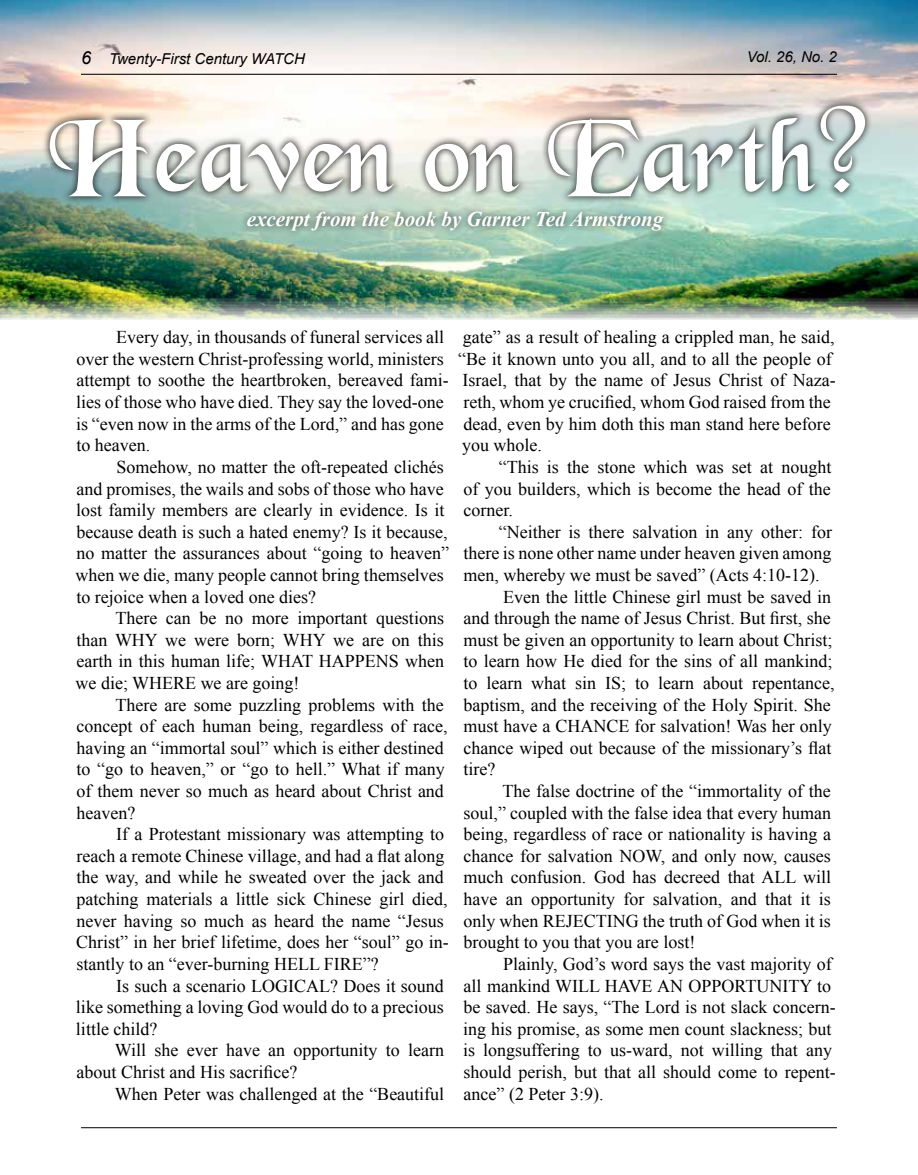
<style>
.page{position:relative;width:918px;height:1175px;background:#fff}
.page>*{position:absolute;margin:0;border:0;box-sizing:border-box;transform-origin:0 0}
.t1{font:109.5px "Newborough";color:#fff}
.t2{font:italic 700 21px "Times New Roman";color:#fff}
.t3{font:18px/21.6px "Times New Roman";color:#000}
.t4{font:italic 15px "Arial";color:#000}
.s1{font-size:18px}
</style>
<div class="page">
<hr style="left:81px;top:1127px;width:756px;height:1px;background:#000">
<img style="left:0;top:0;width:918px;height:320px">
<div style="left:240px;top:204px;width:431px;height:34px;background:#000;opacity:.75"></div>
<hr style="left:81px;top:74px;width:756px;height:1px;background:#000">
<div style="left:41px;top:109px;width:782px;height:96px;background:#000;opacity:.75"></div>
<div style="left:813px;top:98px;width:60px;height:102px;background:#000;opacity:.75"></div>
<p class="t4" style="left:81px;top:49px;width:225px"><span class="s1">6</span> Twenty-First Century WATCH</p>
<p class="t4" style="left:747px;top:47px;width:92px">Vol. 26, No. 2</p>
<h1 class="t1" style="left:41px;top:103px;width:829px">Heaven on Earth<sup>?</sup></h1>
<p class="t2" style="left:247px;top:204px;width:418px">excerpt from the book by Garner Ted Armstrong</p>
<p class="t3" style="left:76px;top:326px;width:374px;text-indent:40px">Every day, in thousands of funeral services all over the western Christ-professing world, ministers attempt to soothe the heartbroken, bereaved fami&shy;lies of those who have died. They say the loved-one is “even now in the arms of the Lord,” and has gone to heaven.</p>
<p class="t3" style="left:76px;top:456px;width:375px;text-indent:41px">Somehow, no matter the oft-repeated clichés and promises, the wails and sobs of those who have lost family members are clearly in evidence. Is it because death is such a hated enemy? Is it because, no matter the assurances about “going to heaven” when we die, many people cannot bring themselves to rejoice when a loved one dies?</p>
<p class="t3" style="left:76px;top:607px;width:370px;text-align:justify;text-indent:40px">There can be no more important questions than WHY we were born; WHY we are on this earth in this human life; WHAT HAPPENS when we die; WHERE we are going!</p>
<p class="t3" style="left:76px;top:693px;width:373px;text-indent:39px">There are some puzzling problems with the concept of each human being, regardless of race, having an “immortal soul” which is either destined to “go to heaven,” or “go to hell.” What if many of them never so much as heard about Christ and heaven?</p>
<p class="t3" style="left:76px;top:823px;width:374px;text-indent:40px">If a Protestant missionary was attempting to reach a remote Chinese village, and had a flat along the way, and while he sweated over the jack and patching materials a little sick Chinese girl died, never having so much as heard the name “Jesus Christ” in her brief lifetime, does her “soul” go in&shy;stantly to an “ever-burning HELL FIRE”?</p>
<p class="t3" style="left:76px;top:974px;width:369px;text-align:justify;text-indent:40px">Is such a scenario LOGICAL? Does it sound like something a loving God would do to a precious little child?</p>
<p class="t3" style="left:77px;top:1039px;width:369px;text-indent:38px">Will she ever have an opportunity to learn about Christ and His sacrifice?</p>
<p class="t3" style="left:115px;top:1082px;width:331px">When Peter was challenged at the “Beautiful</p>
<p class="t3" style="left:458px;top:326px;width:379px">gate” as a result of healing a crippled man, he said, “Be it known unto you all, and to all the people of Israel, that by the name of Jesus Christ of Naza&shy;reth, whom ye crucified, whom God raised from the dead, even by him doth this man stand here before you whole.</p>
<p class="t3" style="left:463px;top:456px;width:370px;text-align:justify;text-indent:35px">“This is the stone which was set at nought of you builders, which is become the head of the corner.</p>
<p class="t3" style="left:499px;top:520px;width:335px">“Neither is there salvation in any other: for</p>
<p class="t3" style="left:463px;top:542px;width:370px">there is none other name under heaven given among</p>
<p class="t3" style="left:463px;top:564px;width:358px">men, whereby we must be saved” (Acts 4:10-12).</p>
<p class="t3" style="left:503px;top:585px;width:329px">Even the little Chinese girl must be saved in</p>
<p class="t3" style="left:464px;top:607px;width:369px">and through the name of Jesus Christ. But first, she</p>
<p class="t3" style="left:463px;top:628px;width:371px">must be given an opportunity to learn about Christ;</p>
<p class="t3" style="left:463px;top:650px;width:371px">to learn how He died for the sins of all mankind;</p>
<p class="t3" style="left:463px;top:672px;width:373px">to learn what sin IS; to learn about repentance,</p>
<p class="t3" style="left:463px;top:693px;width:369px">baptism, and the receiving of the Holy Spirit. She</p>
<p class="t3" style="left:463px;top:715px;width:370px">must have a CHANCE for salvation! Was her only</p>
<p class="t3" style="left:464px;top:736px;width:369px">chance wiped out because of the missionary’s flat</p>
<p class="t3" style="left:463px;top:758px;width:33px">tire?</p>
<p class="t3" style="left:502px;top:780px;width:330px">The false doctrine of the “immortality of the</p>
<p class="t3" style="left:464px;top:801px;width:369px">soul,” coupled with the false idea that every human</p>
<p class="t3" style="left:463px;top:823px;width:369px">being, regardless of race or nationality is having a</p>
<p class="t3" style="left:464px;top:844px;width:369px">chance for salvation NOW, and only now, causes</p>
<p class="t3" style="left:463px;top:866px;width:369px">much confusion. God has decreed that ALL will</p>
<p class="t3" style="left:463px;top:888px;width:369px">have an opportunity for salvation, and that it is</p>
<p class="t3" style="left:463px;top:909px;width:369px">only when REJECTING the truth of God when it is</p>
<p class="t3" style="left:463px;top:931px;width:233px">brought to you that you are lost!</p>
<p class="t3" style="left:503px;top:952px;width:330px">Plainly, God’s word says the vast majority of</p>
<p class="t3" style="left:464px;top:974px;width:369px">all mankind WILL HAVE AN OPPORTUNITY to</p>
<p class="t3" style="left:463px;top:996px;width:374px">be saved. He says, “The Lord is not slack concern-</p>
<p class="t3" style="left:463px;top:1017px;width:370px">ing his promise, as some men count slackness; but</p>
<p class="t3" style="left:463px;top:1039px;width:370px">is longsuffering to us-ward, not willing that any</p>
<p class="t3" style="left:464px;top:1060px;width:374px">should perish, but that all should come to repent-</p>
<p class="t3" style="left:464px;top:1082px;width:141px">ance” (2 Peter 3:9).</p>
</div>
